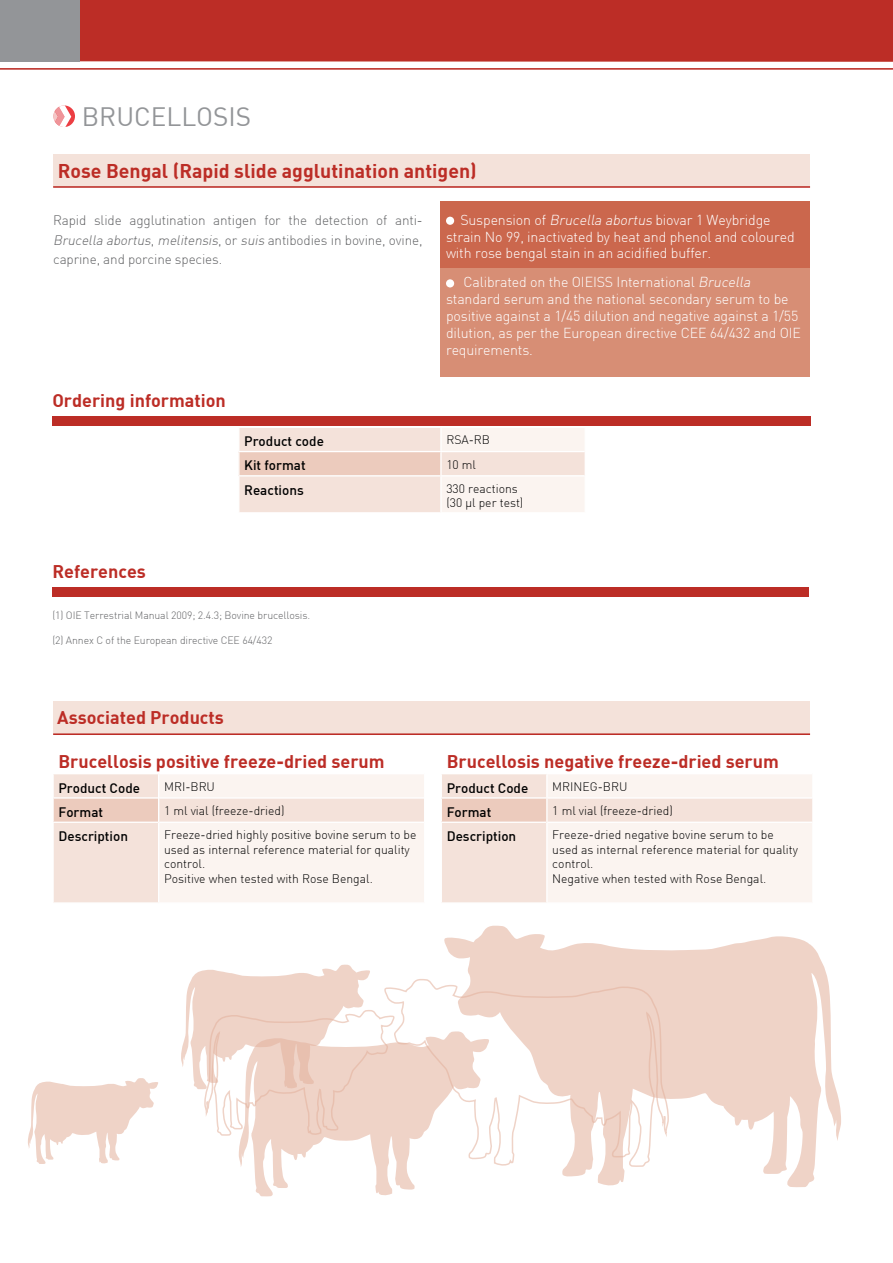
<style>
.page{position:relative;width:893px;height:1263px;background:#fff}
.page>*{position:absolute;margin:0;border:0;box-sizing:border-box;transform-origin:0 0}
.t1{font:26.1px "DIN";color:#939598}
.t2{font:700 19.5px "DIN";color:#bc2d26}
.t3{font:700 18px "DIN";color:#bc2d26}
.t4{font:300 14.25px/16.8px "DIN";letter-spacing:-.01em;color:#fff}
.t5{font:300 13.5px/19.5px "DIN";letter-spacing:-.01em;color:#636466;text-align:justify}
.t6{font:500 13.5px "DIN";color:#000}
.t7{font:300 12.15px/14.5px "DIN";color:#000}
.t8{font:300 10.5px "DIN";letter-spacing:-.01em;color:#636466}
.s1{font-style:italic}
</style>
<div class="page">
<div style="left:69px;top:0;width:824px;height:62px;background:#bc2d26"></div>
<hr style="left:0;top:68px;width:893px;height:2px;background:#bc2d26">
<div style="left:0;top:0;width:80px;height:61px;background:#939598"></div>
<div style="left:52px;top:587px;width:757px;height:9px;background:#bc2d26"></div>
<div style="left:53px;top:154px;width:757px;height:33px;background:#f4e2da"></div>
<hr style="left:53px;top:186px;width:757px;height:2px;background:#bc2d26">
<svg style="left:53px;top:105px;width:22px;height:22px"></svg>
<svg style="left:53px;top:105px;width:18px;height:22px"></svg>
<div style="left:441px;top:201px;width:369px;height:67px;background:#cb674d"></div>
<div style="left:441px;top:268px;width:369px;height:109px;background:#d78e75"></div>
<div style="left:446px;top:217px;width:8px;height:8px;background:#fff;border-radius:50%"></div>
<div style="left:446px;top:279px;width:8px;height:8px;background:#fff;border-radius:50%"></div>
<div style="left:52px;top:417px;width:759px;height:9px;background:#bc2d26"></div>
<svg style="left:238px;top:428px;width:347px;height:84px"></svg>
<hr style="left:440px;top:428px;width:2px;height:23px;background:#fff">
<hr style="left:238px;top:451px;width:203px;height:1px;background:#fff">
<hr style="left:238px;top:476px;width:1px;height:36px;background:#fff">
<hr style="left:238px;top:475px;width:203px;height:1px;background:#fff">
<hr style="left:440px;top:476px;width:2px;height:36px;background:#fff">
<div style="left:53px;top:701px;width:757px;height:33px;background:#f4e2da"></div>
<hr style="left:53px;top:733px;width:757px;height:2px;background:#bc2d26">
<div style="left:54px;top:774px;width:104px;height:128px;background:#f4e2da"></div>
<div style="left:53px;top:798px;width:106px;height:24px;background:#eccbbd"></div>
<hr style="left:52px;top:797px;width:106px;height:2px;background:#fff">
<hr style="left:52px;top:821px;width:106px;height:2px;background:#fff">
<hr style="left:52px;top:799px;width:2px;height:22px;background:#fff">
<svg style="left:158px;top:775px;width:266px;height:127px"></svg>
<hr style="left:158px;top:822px;width:1px;height:80px;background:#fff">
<div style="left:442px;top:774px;width:104px;height:128px;background:#f4e2da"></div>
<svg style="left:548px;top:775px;width:264px;height:127px"></svg>
<div style="left:441px;top:798px;width:106px;height:24px;background:#eccbbd"></div>
<hr style="left:441px;top:797px;width:105px;height:2px;background:#fff">
<hr style="left:548px;top:797px;width:264px;height:2px;background:#fff">
<hr style="left:441px;top:821px;width:105px;height:2px;background:#fff">
<hr style="left:548px;top:821px;width:264px;height:2px;background:#fff">
<hr style="left:546px;top:798px;width:2px;height:24px;background:#fff">
<svg style="left:441px;top:798px;width:1px;height:23px"></svg>
<svg style="left:444px;top:925px;width:397px;height:262px;fill:#efd3c7"></svg>
<svg style="left:490px;top:978px;width:180px;height:190px"></svg>
<svg style="left:181px;top:964px;width:309px;height:232px"></svg>
<svg style="left:28px;top:1078px;width:130px;height:86px"></svg>
<h1 class="t1" style="left:82px;top:100px;width:171px">BRUCELLOSIS</h1>
<h2 class="t2" style="left:58px;top:158px;width:421px">Rose Bengal (Rapid slide agglutination antigen)</h2>
<p class="t4" style="left:446px;top:211px;width:350px;text-indent:14px">Suspension of <span class="s1">Brucella abortus</span> biovar 1 Weybridge strain No 99, inactivated by heat and phenol and coloured with rose bengal stain in an acidified buffer.</p>
<p class="t4" style="left:446px;top:274px;width:357px;text-indent:17px">Calibrated on the OIEISS International <span class="s1">Brucella </span>standard serum and the national secondary serum to be positive against a 1/45 dilution and negative against a 1/55 dilution, as per the European directive CEE 64/432 and OIE requirements.</p>
<h3 class="t3" style="left:52px;top:389px;width:175px">Ordering information</h3>
<p class="t6" style="left:244px;top:433px;width:81px">Product code</p>
<p class="t7" style="left:446px;top:432px;width:45px">RSA-RB</p>
<p class="t6" style="left:244px;top:457px;width:63px">Kit format</p>
<p class="t7" style="left:446px;top:457px;width:31px">10 ml</p>
<p class="t6" style="left:244px;top:481px;width:61px">Reactions</p>
<p class="t7" style="left:446px;top:481px;width:79px">330 reactions (30 µl per test)</p>
<p class="t5" style="left:53px;top:210px;width:371px">Rapid slide agglutination antigen for the detection of anti-<span class="s1">Brucella abortus</span>, <span class="s1">melitensis</span>, o r <span class="s1">suis</span> a n t i b o d i e s i n b ovi n e , ovi n e , caprine, and porcine species.</p>
<h3 class="t3" style="left:52px;top:560px;width:95px">References</h3>
<p class="t8" style="left:52px;top:609px;width:259px">(1) OIE Terrestrial Manual 2009; 2.4.3; Bovine brucellosis.</p>
<p class="t8" style="left:52px;top:634px;width:222px">(2) Annex C of the European directive CEE 64/432</p>
<h3 class="t3" style="left:57px;top:705px;width:168px">Associated Products</h3>
<h3 class="t3" style="left:58px;top:750px;width:328px">Brucellosis positive freeze-dried serum</h3>
<p class="t6" style="left:58px;top:779px;width:83px">Product Code</p>
<p class="t7" style="left:164px;top:779px;width:52px">MRI-BRU</p>
<p class="t6" style="left:58px;top:803px;width:46px">Format</p>
<p class="t7" style="left:164px;top:803px;width:122px">1 ml vial (freeze-dried)</p>
<p class="t6" style="left:58px;top:828px;width:71px">Description</p>
<p class="t7" style="left:164px;top:827px;width:254px">Freeze-dried highly positive bovine serum to be used as internal reference material for quality control.<br>Positive when tested with Rose Bengal.</p>
<h3 class="t3" style="left:447px;top:750px;width:334px">Brucellosis negative freeze-dried serum</h3>
<p class="t6" style="left:447px;top:779px;width:83px">Product Code</p>
<p class="t7" style="left:552px;top:779px;width:77px">MRINEG-BRU</p>
<p class="t6" style="left:447px;top:803px;width:46px">Format</p>
<p class="t7" style="left:552px;top:803px;width:122px">1 ml vial (freeze-dried)</p>
<p class="t6" style="left:447px;top:828px;width:71px">Description</p>
<p class="t7" style="left:552px;top:827px;width:247px">Freeze-dried negative bovine serum to be used as internal reference material for quality control.<br>Negative when tested with Rose Bengal.</p>
</div>
